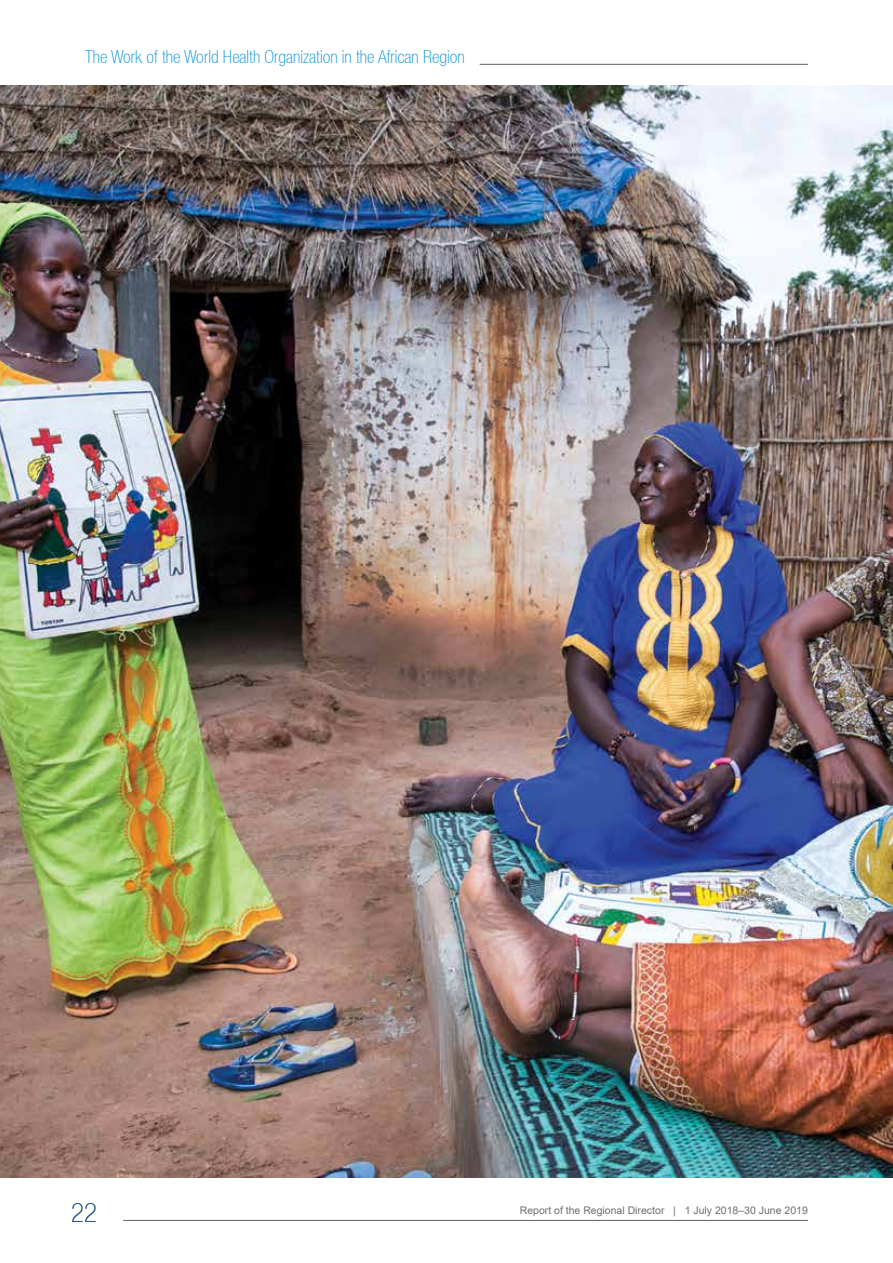
<style>
.page{position:relative;width:893px;height:1263px;background:#fff}
.page>*{position:absolute;margin:0;border:0;box-sizing:border-box;transform-origin:0 0}
.t1{font:100 condensed 27px "Helvetica 37";color:#043673}
.t2{font:100 condensed 18px "Helvetica 37";color:#0093d5}
.t3{font:10.5px "Arial";color:#6d6e71}
</style>
<div class="page">
<hr style="left:123px;top:1220px;width:685px;height:1px;background:#6d6e71">
<hr style="left:480px;top:64px;width:328px;height:1px;background:#6d6e71">
<img style="left:0;top:85px;width:893px;height:1093px">
<p class="t2" style="left:85px;top:47px;width:381px">The Work of the World Health Organization in the African Region</p>
<h1 class="t1" style="left:71px;top:1197px;width:27px">22</h1>
<p class="t3" style="left:520px;top:1203px;width:290px">Report of the Regional Director | 1 July 2018–30 June 2019</p>
</div>
